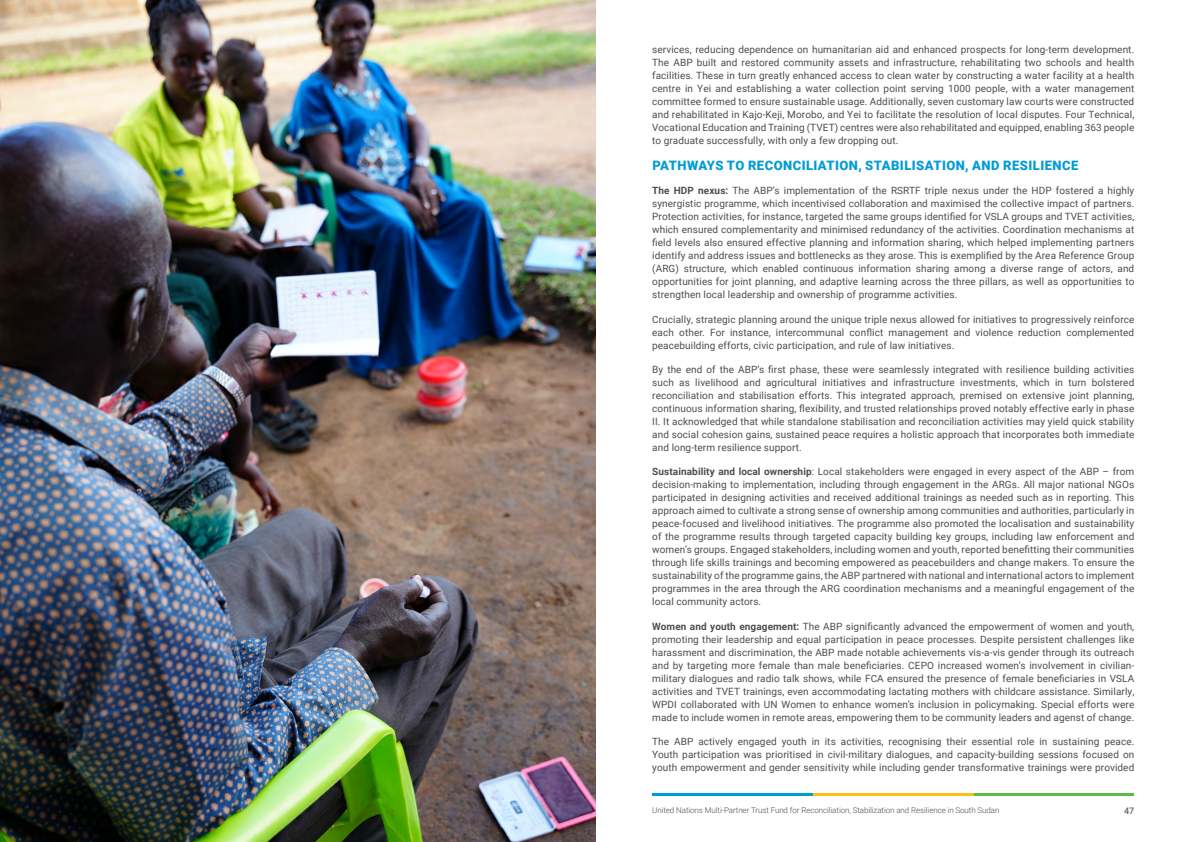
<style>
.page{position:relative;width:1191px;height:842px;background:#fff}
.page>*{position:absolute;margin:0;border:0;box-sizing:border-box;transform-origin:0 0}
.t1{font:900 13px "Roboto";letter-spacing:.035em;color:#009cd8}
.t2{font:10px/13px "Roboto";letter-spacing:.01em;color:#4d4d4f;text-align:justify}
.t3{font:500 9px "Roboto";color:#636466}
.t4{font:300 8px "Roboto";letter-spacing:-.01em;color:#4d4d4f}
.s1{font-weight:700}
</style>
<div class="page">
<hr style="left:652px;top:793px;width:161px;height:2px;background:#009cd8">
<hr style="left:973px;top:793px;width:161px;height:2px;background:#5cba47">
<hr style="left:812px;top:793px;width:161px;height:2px;background:#fbc014">
<img style="left:0;top:0;width:595px;height:842px">
<p class="t2" style="left:652px;top:43px;width:484px">services, reducing dependence on humanitarian aid and enhanced prospects for long-term development.<br>The ABP built and restored community assets and infrastructure, rehabilitating two schools and health facilities. These in turn greatly enhanced access to clean water by constructing a water facility at a health centre in Yei and establishing a water collection point serving 1000 people, with a water management committee formed to ensure sustainable usage. Additionally, seven customary law courts were constructed and rehabilitated in Kajo-Keji, Morobo, and Yei to facilitate the resolution of local disputes. Four Technical, Vocational Education and Training (TVET) centres were also rehabilitated and equipped, enabling 363 people to graduate successfully, with only a few dropping out.</p>
<h1 class="t1" style="left:652px;top:156px;width:427px">PATHWAYS TO RECONCILIATION, STABILISATION, AND RESILIENCE</h1>
<p class="t2" style="left:652px;top:184px;width:483px"><span class="s1">The HDP nexus:</span> The ABP’s implementation of the RSRTF triple nexus under the HDP fostered a highly synergistic programme, which incentivised collaboration and maximised the collective impact of partners.<br>Protection activities, for instance, targeted the same groups identified for VSLA groups and TVET activities, which ensured complementarity and minimised redundancy of the activities. Coordination mechanisms at field levels also ensured effective planning and information sharing, which helped implementing partners identify and address issues and bottlenecks as they arose. This is exemplified by the Area Reference Group (ARG) structure, which enabled continuous information sharing among a diverse range of actors, and opportunities for joint planning, and adaptive learning across the three pillars, as well as opportunities to strengthen local leadership and ownership of programme activities.</p>
<p class="t2" style="left:652px;top:312px;width:483px">Crucially, strategic planning around the unique triple nexus allowed for initiatives to progressively reinforce each other. For instance, intercommunal conflict management and violence reduction complemented peacebuilding efforts, civic participation, and rule of law initiatives.</p>
<p class="t2" style="left:652px;top:363px;width:484px">By the end of the ABP’s first phase, these were seamlessly integrated with resilience building activities such as livelihood and agricultural initiatives and infrastructure investments, which in turn bolstered reconciliation and stabilisation efforts. This integrated approach, premised on extensive joint planning, continuous information sharing, flexibility, and trusted relationships proved notably effective early in phase II. It acknowledged that while standalone stabilisation and reconciliation activities may yield quick stability and social cohesion gains, sustained peace requires a holistic approach that incorporates both immediate and long-term resilience support.</p>
<p class="t2" style="left:652px;top:465px;width:484px"><span class="s1">Sustainability and local ownership</span>: Local stakeholders were engaged in every aspect of the ABP – from decision-making to implementation, including through engagement in the ARGs. All major national NGOs participated in designing activities and received additional trainings as needed such as in reporting. This approach aimed to cultivate a strong sense of ownership among communities and authorities, particularly in peace-focused and livelihood initiatives. The programme also promoted the localisation and sustainability of the programme results through targeted capacity building key groups, including law enforcement and women’s groups. Engaged stakeholders, including women and youth, reported benefitting their communities through life skills trainings and becoming empowered as peacebuilders and change makers. To ensure the sustainability of the programme gains, the ABP partnered with national and international actors to implement programmes in the area through the ARG coordination mechanisms and a meaningful engagement of the local community actors.</p>
<p class="t2" style="left:652px;top:619px;width:483px"><span class="s1">Women and youth engagement:</span> The ABP significantly advanced the empowerment of women and youth, promoting their leadership and equal participation in peace processes. Despite persistent challenges like harassment and discrimination, the ABP made notable achievements vis-a-vis gender through its outreach and by targeting more female than male beneficiaries. CEPO increased women’s involvement in civilian&shy;military dialogues and radio talk shows, while FCA ensured the presence of female beneficiaries in VSLA activities and TVET trainings, even accommodating lactating mothers with childcare assistance. Similarly, WPDI collaborated with UN Women to enhance women’s inclusion in policymaking. Special efforts were made to include women in remote areas, empowering them to be community leaders and agenst of change.</p>
<p class="t2" style="left:652px;top:735px;width:483px">The ABP actively engaged youth in its activities, recognising their essential role in sustaining peace.<br>Youth participation was prioritised in civil-military dialogues, and capacity-building sessions focused on youth empowerment and gender sensitivity while including gender transformative trainings were provided</p>
<p class="t4" style="left:652px;top:805px;width:349px">United Nations Multi-Partner Trust Fund for Reconciliation, Stabilization and Resilience in South Sudan</p>
<p class="t3" style="left:1124px;top:805px;width:12px">47</p>
</div>
